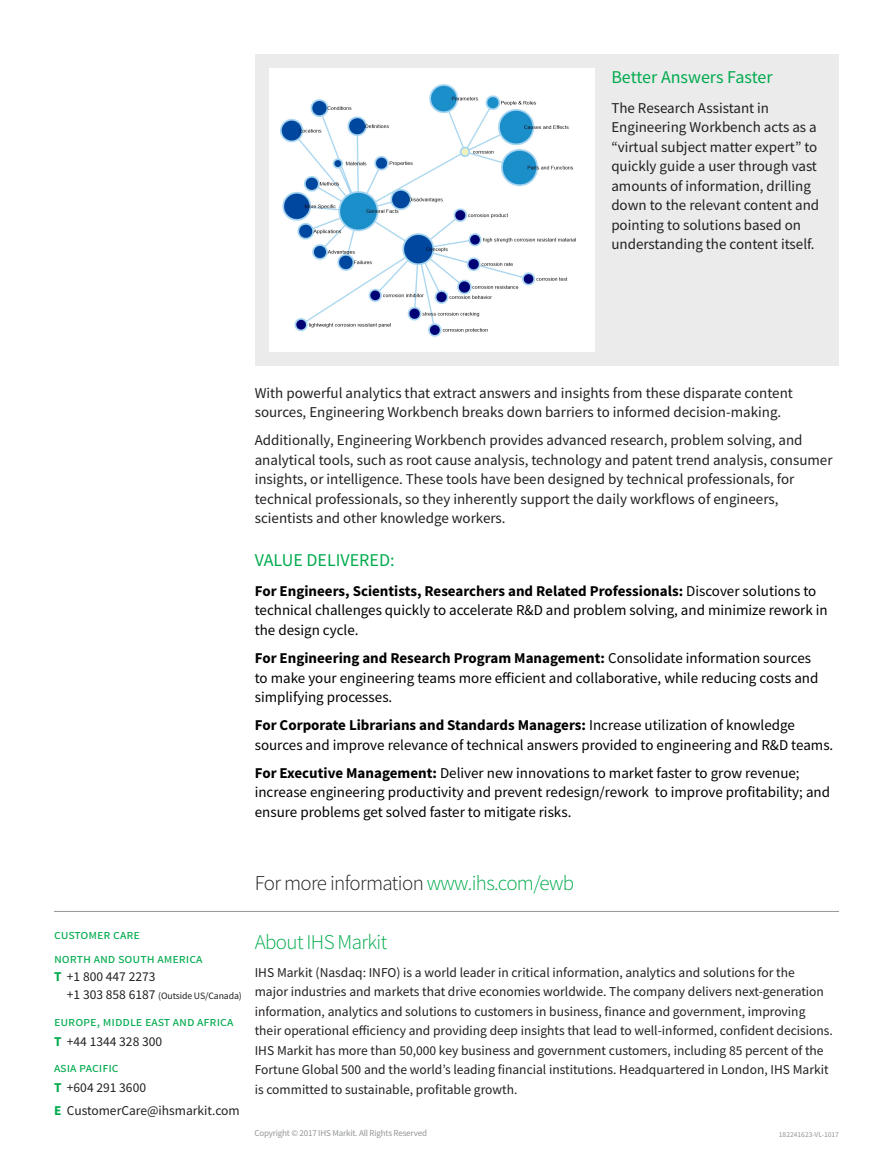
<style>
.page{position:relative;width:893px;height:1170px;background:#fff}
.page>*{position:absolute;margin:0;border:0;box-sizing:border-box;transform-origin:0 0}
.Small_Intro{font:300 21px "Source Sans Pro";letter-spacing:-.03em;color:#231f20}
.Small_Intro-2{font:300 21px "Source Sans Pro";letter-spacing:-.03em;color:#00ab4d}
.Subtitle{font:18px "Source Sans Pro";color:#00ab4d}
.Body{font:15px/19.5px "Source Sans Pro";color:#231f20}
.Body-2{font:15px/19.5px "Source Sans Pro";color:#000}
.About{font:13.5px/19.5px "Source Sans Pro";color:#231f20}
.Contact{font:13.5px/18px "Source Sans Pro";color:#00ab4d}
.Contact-2{font:13.5px "Source Sans Pro";color:#231f20}
.Contact-3{font:9.75px "Source Sans Pro";letter-spacing:-.01em;color:#231f20}
.t1{font:9px "Source Sans Pro";letter-spacing:-.02em;color:#939598}
.CS_job_number{font:7.5px "Source Sans Pro";color:#939598}
.s1{font-weight:700}
.s2{color:#00ab4d}
.s3{color:#231f20}
.s4{font-size:13.5px}
.s5{font-weight:700;color:#00ab4d}
</style>
<div class="page">
<div style="left:255px;top:54px;width:583px;height:312px;background:#ebebeb"></div>
<hr style="left:54px;top:911px;width:785px;height:1px;background:#939598">
<div style="left:269px;top:68px;width:326px;height:283px;background:#fff"></div>
<img style="left:280px;top:84px;width:296px;height:253px">
<p class="Subtitle" style="left:611px;top:65px;width:163px">Better Answers Faster</p>
<p class="Body" style="left:611px;top:98px;width:209px">The Research Assistant in<br>Engineering Workbench acts as a “virtual subject matter expert” to quickly guide a user through vast amounts of information, drilling down to the relevant content and pointing to solutions based on understanding the content itself.</p>
<p class="Body" style="left:255px;top:383px;width:540px">With powerful analytics that extract answers and insights from these disparate content sources, Engineering Workbench breaks down barriers to informed decision-making.</p>
<p class="Body" style="left:255px;top:430px;width:579px">Additionally, Engineering Workbench provides advanced research, problem solving, and analytical tools, such as root cause analysis, technology and patent trend analysis, consumer insights, or intelligence. These tools have been designed by technical professionals, for technical professionals, so they inherently support the daily workflows of engineers, scientists and other knowledge workers.</p>
<p class="Subtitle" style="left:255px;top:548px;width:141px">VALUE DELIVERED:</p>
<p class="Body-2" style="left:255px;top:581px;width:575px"><span class="s1">For Engineers, Scientists, Researchers and Related Professionals:</span> Discover solutions to technical challenges quickly to accelerate R&amp;D and problem solving, and minimize rework in the design cycle.</p>
<p class="Body-2" style="left:255px;top:648px;width:565px"><span class="s1">For Engineering and Research Program Management:</span> Consolidate information sources to make your engineering teams more efficient and collaborative, while reducing costs and simplifying processes.</p>
<p class="Body-2" style="left:255px;top:715px;width:580px"><span class="s1">For Corporate Librarians and Standards Managers:</span> Increase utilization of knowledge sources and improve relevance of technical answers provided to engineering and R&amp;D teams.</p>
<p class="Body-2" style="left:255px;top:763px;width:577px"><span class="s1">For Executive Management:</span> Deliver new innovations to market faster to grow revenue; increase engineering productivity and prevent redesign/rework to improve profitability; and ensure problems get solved faster to mitigate risks.</p>
<p class="Small_Intro" style="left:255px;top:869px;width:321px">For more information <span class="s2">www.ihs.com/ewb</span></p>
<p class="Contact" style="left:54px;top:925px;width:87px">customer care</p>
<p class="Contact" style="left:54px;top:949px;width:150px">north and south america<br><span class="s1">T</span> <span class="s3">+1 800 447 2273</span></p>
<p class="Contact-3" style="left:67px;top:989px;width:176px"><span class="s4">+1 303 858 6187</span> (Outside US/Canada)</p>
<p class="Contact" style="left:54px;top:1011px;width:181px">europe, middle east and africa</p>
<p class="Contact-2" style="left:54px;top:1032px;width:110px"><span class="s5">T</span> +44 1344 328 300</p>
<p class="Contact" style="left:54px;top:1058px;width:66px">asia pacific</p>
<p class="Contact-2" style="left:54px;top:1079px;width:94px"><span class="s5">T</span> +604 291 3600</p>
<p class="Contact-2" style="left:54px;top:1101px;width:187px"><span class="s5">E</span> CustomerCare@ihsmarkit.com</p>
<p class="Small_Intro-2" style="left:255px;top:928px;width:134px">About IHS Markit</p>
<p class="About" style="left:255px;top:962px;width:580px">IHS Markit (Nasdaq: INFO) is a world leader in critical information, analytics and solutions for the<br>major industries and markets that drive economies worldwide. The company delivers next-generation information, analytics and solutions to customers in business, finance and government, improving their operational efficiency and providing deep insights that lead to well-informed, confident decisions.<br>IHS Markit has more than 50,000 key business and government customers, including 85 percent of the Fortune Global 500 and the world’s leading financial institutions. Headquartered in London, IHS Markit is committed to sustainable, profitable growth.</p>
<p class="t1" style="left:254px;top:1127px;width:174px">Copyright © 2017 IHS Markit. All Rights Reserved</p>
<p class="CS_job_number" style="left:779px;top:1129px;width:62px">182241623-VL-1017</p>
</div>
